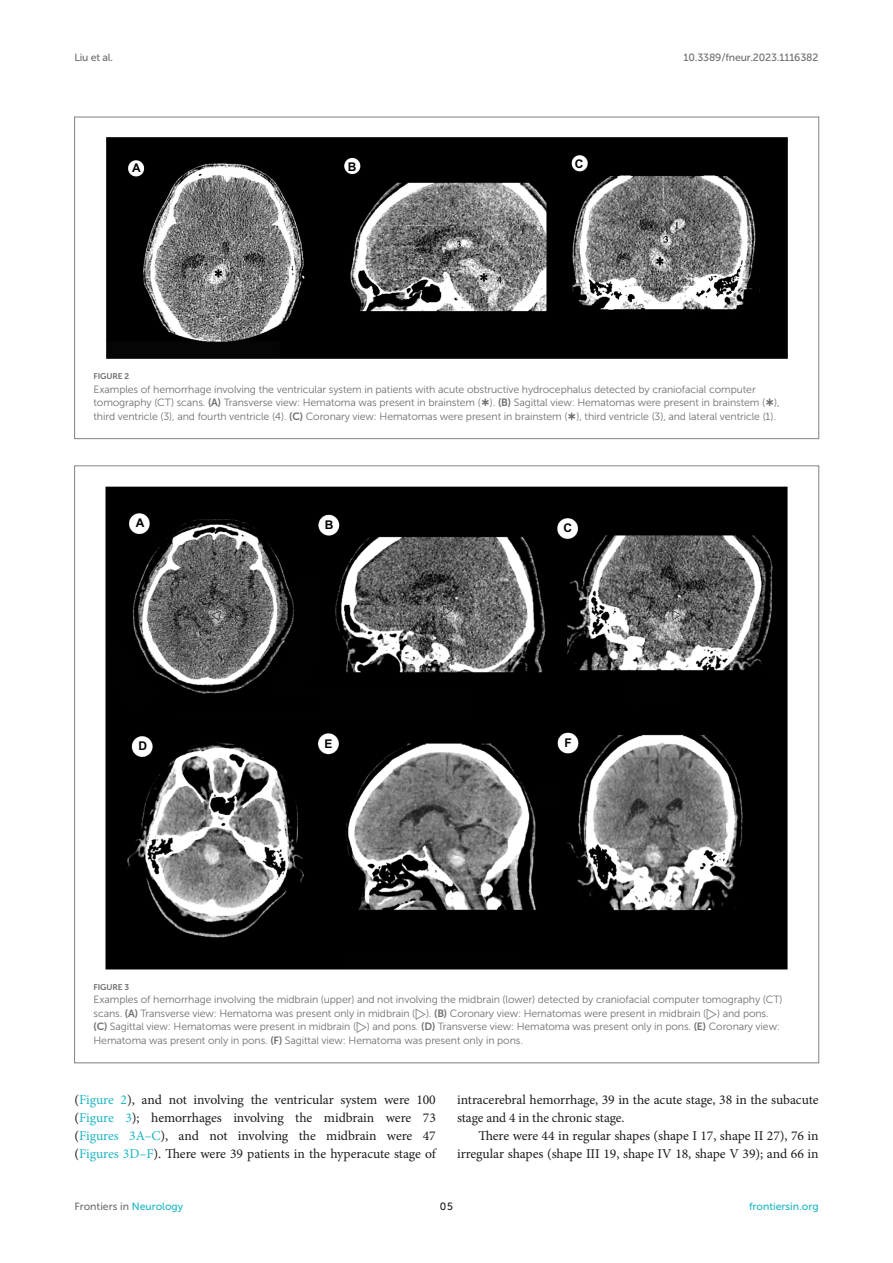
<style>
.page{position:relative;width:893px;height:1263px;background:#fff}
.page>*{position:absolute;margin:0;border:0;box-sizing:border-box;transform-origin:0 0}
.TEXT_FLUSH{font:13.5px/18px "Minion Pro";letter-spacing:-.005em;color:#1b1c1b;text-align:justify}
.TEXT{font:13.5px/18px "Minion Pro";letter-spacing:-.005em;color:#1b1c1b;text-align:right}
.t1{font:700 12px "Arial";color:#000}
.FIG_LEG{font:10.5px/13.5px "Museo Sans 300";letter-spacing:-.01em;color:#706f70}
.t2{font:10.5px "Museo Sans 500";letter-spacing:-.015em;color:#706f70}
.t3{font:10.5px "Museo Sans 500";color:#1db5c3}
.t4{font:10.5px "Museo Sans 500";color:#1b1c1b}
.FIG_HD{font:8.25px "Museo Sans 700";letter-spacing:-.01em;color:#706f70}
.s1{font-family:"Museo Sans 700"}
.s2{font-family:"STIX General"}
.s3{color:#1db5c3}
</style>
<div class="page">
<img style="left:106px;top:137px;width:682px;height:222px">
<img style="left:105px;top:486px;width:683px;height:484px">
<p class="t2" style="left:74px;top:51px;width:40px">Liu et al.</p>
<p class="t2" style="left:684px;top:51px;width:136px">10.3389/fneur.2023.1116382</p>
<p class="t1" style="left:132px;top:160px;width:10px">A</p>
<p class="t1" style="left:348px;top:158px;width:10px">B</p>
<p class="t1" style="left:575px;top:155px;width:10px">C</p>
<p class="FIG_HD" style="left:94px;top:372px;width:37px">FIGURE 2</p>
<p class="FIG_LEG" style="left:94px;top:382px;width:688px">Examples of hemorrhage involving the ventricular system in patients with acute obstructive hydrocephalus detected by craniofacial computer tomography (CT) scans. <span class="s1">(A)</span> Transverse view: Hematoma was present in brainstem (✱). <span class="s1">(B)</span> Sagittal view: Hematomas were present in brainstem (✱), third ventricle (3), and fourth ventricle (4). <span class="s1">(C)</span> Coronary view: Hematomas were present in brainstem (✱), third ventricle (3), and lateral ventricle (1).</p>
<p class="t1" style="left:136px;top:515px;width:10px">A</p>
<p class="t1" style="left:325px;top:516px;width:10px">B</p>
<p class="t1" style="left:563px;top:520px;width:10px">C</p>
<p class="t1" style="left:139px;top:737px;width:10px">D</p>
<p class="t1" style="left:324px;top:735px;width:10px">E</p>
<p class="t1" style="left:565px;top:734px;width:9px">F</p>
<p class="FIG_HD" style="left:94px;top:982px;width:37px">FIGURE 3</p>
<p class="FIG_LEG" style="left:94px;top:993px;width:691px">Examples of hemorrhage involving the midbrain (upper) and not involving the midbrain (lower) detected by craniofacial computer tomography (CT) scans. <span class="s1">(A)</span> Transverse view: Hematoma was present only in midbrain (<span class="s2">▷</span>). <span class="s1">(B)</span> Coronary view: Hematomas were present in midbrain (<span class="s2">▷</span>) and pons. <span class="s1">(C)</span> Sagittal view: Hematomas were present in midbrain (<span class="s2">▷</span>) and pons. <span class="s1">(D)</span> Transverse view: Hematoma was present only in pons. <span class="s1">(E)</span> Coronary view:<br>Hematoma was present only in pons. <span class="s1">(F)</span> Sagittal view: Hematoma was present only in pons.</p>
<p class="TEXT_FLUSH" style="left:74px;top:1091px;width:363px">(<span class="s3">Figure 2</span>), and not involving the ventricular system were 100 (<span class="s3">Figure 3</span>); hemorrhages involving the midbrain were 73 (<span class="s3">Figures 3A–C</span>), and not involving the midbrain were 47 (<span class="s3">Figures 3D–F</span>). There were 39 patients in the hyperacute stage of</p>
<p class="TEXT_FLUSH" style="left:457px;top:1091px;width:363px">intracerebral hemorrhage, 39 in the acute stage, 38 in the subacute stage and 4 in the chronic stage.</p>
<p class="TEXT" style="left:457px;top:1127px;width:363px">There were 44 in regular shapes (shape I 17, shape II 27), 76 in irregular shapes (shape III 19, shape IV 18, shape V 39); and 66 in</p>
<p class="t2" style="left:74px;top:1200px;width:110px">Frontiers in <span class="s3">Neurology</span></p>
<p class="t4" style="left:440px;top:1200px;width:14px">05</p>
<p class="t3" style="left:749px;top:1200px;width:71px">frontiersin.org</p>
</div>
